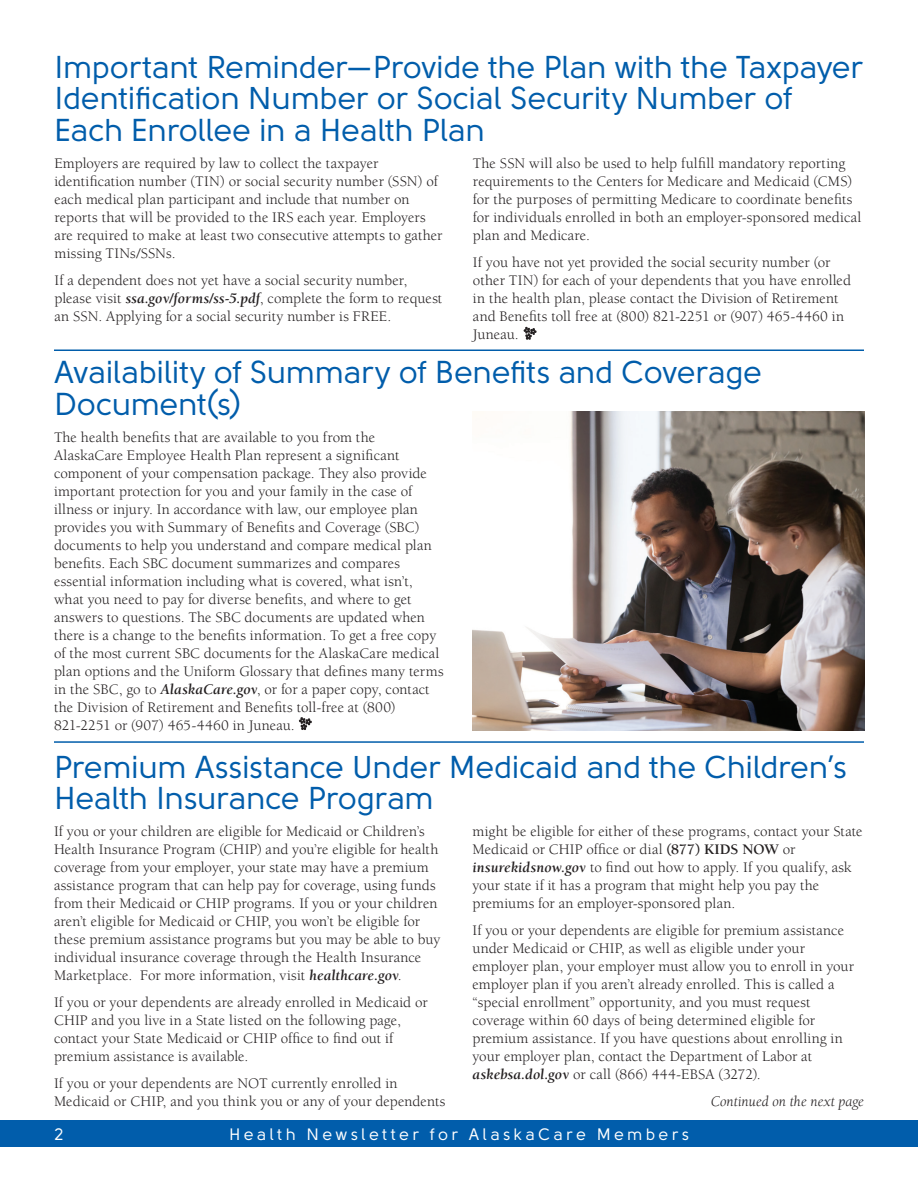
<style>
.page{position:relative;width:918px;height:1188px;background:#fff}
.page>*{position:absolute;margin:0;border:0;box-sizing:border-box;transform-origin:0 0}
.t1{font:31.5px/31.5px "Solomon Sans Normal";letter-spacing:-.01em;color:#015dab}
.t2{font:16.5px "Solomon Sans Normal";letter-spacing:.2em;color:#fff}
.t3{font:15px/18px "Berkeley Std";letter-spacing:.005em;color:#231f20}
.t4{font:italic 15px "Berkeley Std";letter-spacing:.005em;color:#231f20}
.s1{font-weight:700;font-style:italic}
.s2{font-weight:700}
</style>
<div class="page">
<div style="left:0;top:1120px;width:918px;height:28px;background:#015dab"></div>
<hr style="left:54px;top:741px;width:810px;height:2px;background:#015dab">
<hr style="left:54px;top:350px;width:810px;height:1px;background:#015dab">
<svg style="left:524px;top:327px;width:13px;height:13px"></svg>
<svg style="left:299px;top:717px;width:13px;height:13px"></svg>
<img style="left:473px;top:411px;width:391px;height:319px">
<h1 class="t1" style="left:54px;top:51px;width:810px">Important Reminder—Provide the Plan with the Taxpayer<br>Identification Number or Social Security Number of<br>Each Enrollee in a Health Plan</h1>
<p class="t3" style="left:54px;top:154px;width:390px">Employers are required by law to collect the taxpayer identification number (TIN) or social security number (SSN) of each medical plan participant and include that number on reports that will be provided to the IRS each year. Employers are required to make at least two consecutive attempts to gather missing TINs/SSNs.</p>
<p class="t3" style="left:54px;top:271px;width:389px">If a dependent does not yet have a social security number, please visit <span class="s1">ssa.gov/forms/ss-5.pdf</span>, complete the form to request an SSN. Applying for a social security number is FREE.</p>
<p class="t3" style="left:473px;top:154px;width:390px">The SSN will also be used to help fulfill mandatory reporting requirements to the Centers for Medicare and Medicaid (CMS) for the purposes of permitting Medicare to coordinate benefits for individuals enrolled in both an employer-sponsored medical plan and Medicare.</p>
<p class="t3" style="left:473px;top:253px;width:380px">If you have not yet provided the social security number (or other TIN) for each of your dependents that you have enrolled in the health plan, please contact the Division of Retirement and Benefits toll free at (800) 821-2251 or (907) 465-4460 in Juneau.</p>
<h1 class="t1" style="left:54px;top:357px;width:710px">Availability of Summary of Benefits and Coverage<br>Document(s)</h1>
<p class="t3" style="left:54px;top:428px;width:391px">The health benefits that are available to you from the AlaskaCare Employee Health Plan represent a significant component of your compensation package. They also provide important protection for you and your family in the case of illness or injury. In accordance with law, our employee plan provides you with Summary of Benefits and Coverage (SBC) documents to help you understand and compare medical plan benefits. Each SBC document summarizes and compares essential information including what is covered, what isn’t, what you need to pay for diverse benefits, and where to get answers to questions. The SBC documents are updated when there is a change to the benefits information. To get a free copy of the most current SBC documents for the AlaskaCare medical plan options and the Uniform Glossary that defines many terms in the SBC, go to <span class="s1">AlaskaCare.gov</span>, or for a paper copy, contact the Division of Retirement and Benefits toll-free at (800)<br>821-2251 or (907) 465-4460 in Juneau.</p>
<h1 class="t1" style="left:54px;top:751px;width:795px">Premium Assistance Under Medicaid and the Children’s<br>Health Insurance Program</h1>
<p class="t3" style="left:54px;top:823px;width:388px">If you or your children are eligible for Medicaid or Children’s Health Insurance Program (CHIP) and you’re eligible for health coverage from your employer, your state may have a premium assistance program that can help pay for coverage, using funds from their Medicaid or CHIP programs. If you or your children aren’t eligible for Medicaid or CHIP, you won’t be eligible for these premium assistance programs but you may be able to buy individual insurance coverage through the Health Insurance Marketplace. For more information, visit <span class="s1">healthcare.gov</span>.</p>
<p class="t3" style="left:54px;top:994px;width:375px">If you or your dependents are already enrolled in Medicaid or CHIP and you live in a State listed on the following page, contact your State Medicaid or CHIP office to find out if premium assistance is available.</p>
<p class="t3" style="left:54px;top:1075px;width:393px">If you or your dependents are NOT currently enrolled in<br>Medicaid or CHIP, and you think you or any of your dependents</p>
<p class="t3" style="left:472px;top:823px;width:392px">might be eligible for either of these programs, contact your State Medicaid or CHIP office or dial <span class="s2">(877) KIDS NOW</span> or <span class="s1">insurekidsnow.gov</span> to find out how to apply. If you qualify, ask your state if it has a program that might help you pay the premiums for an employer-sponsored plan.</p>
<p class="t3" style="left:472px;top:922px;width:383px">If you or your dependents are eligible for premium assistance under Medicaid or CHIP, as well as eligible under your employer plan, your employer must allow you to enroll in your employer plan if you aren’t already enrolled. This is called a “special enrollment” opportunity, and you must request coverage within 60 days of being determined eligible for premium assistance. If you have questions about enrolling in your employer plan, contact the Department of Labor at <span class="s1">askebsa.dol.gov</span> or call (866) 444-EBSA (3272).</p>
<p class="t4" style="left:711px;top:1094px;width:155px">Continued on the next page</p>
<p class="t2" style="left:54px;top:1125px;width:11px">2</p>
<p class="t2" style="left:229px;top:1125px;width:461px">Health Newsletter for AlaskaCare Members</p>
</div>
